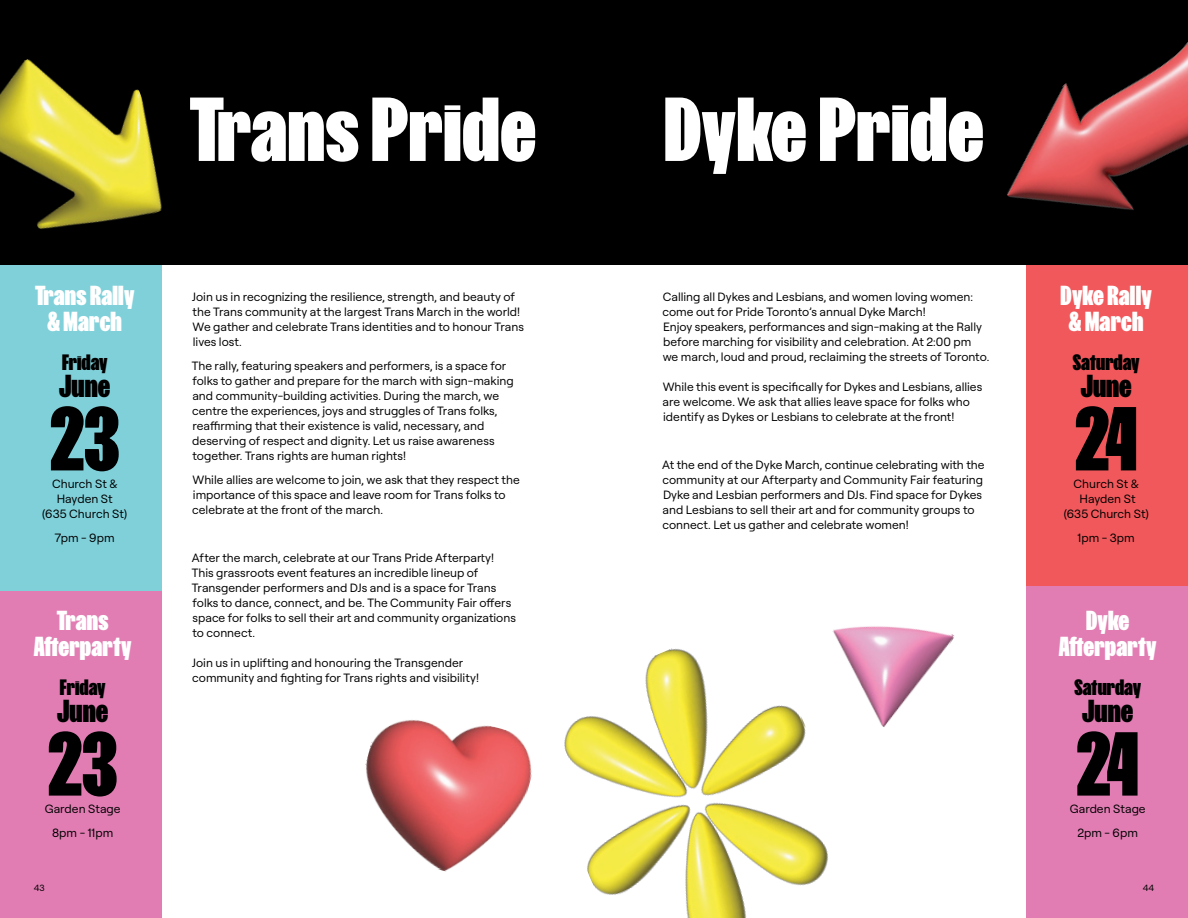
<style>
.page{position:relative;width:1188px;height:918px;background:#fff}
.page>*{position:absolute;margin:0;border:0;box-sizing:border-box;transform-origin:0 0}
.t1{font:900 84px "FK Screamer";letter-spacing:.01em;color:#fff}
.t2{font:900 84px "FK Screamer";letter-spacing:-.025em;color:#000}
.t3{font:900 29.55px "FK Screamer";color:#000}
.t4{font:900 25.5px/25.5px "FK Screamer";letter-spacing:.01em;color:#fff;text-align:center}
.t5{font:900 20.7px "FK Screamer";color:#000}
.t6{font:12px/15px "Roobert";color:#000}
.t7{font:9px "Roobert";color:#000}
</style>
<div class="page">
<div style="left:0;top:260px;width:162px;height:331px;background:#80d0da"></div>
<div style="left:1026px;top:261px;width:162px;height:327px;background:#f1585b"></div>
<div style="left:594px;top:0;width:594px;height:264px;background:#000"></div>
<div style="left:0;top:0;width:594px;height:264px;background:#000"></div>
<div style="left:1026px;top:587px;width:162px;height:331px;background:#e17db3"></div>
<div style="left:0;top:591px;width:162px;height:327px;background:#e17db3"></div>
<img style="left:365px;top:720px;width:155px;height:152px">
<img style="left:0;top:59px;width:182px;height:206px">
<img style="left:979px;top:42px;width:209px;height:223px">
<img style="left:874px;top:626px;width:80px;height:101px">
<img style="left:520px;top:626px;width:354px;height:292px">
<h1 class="t1" style="left:189px;top:76px;width:348px">Trans Pride</h1>
<h1 class="t1" style="left:664px;top:76px;width:321px">Dyke Pride</h1>
<h3 class="t4" style="left:35px;top:282px;width:101px">Trans Rally &amp; March</h3>
<h3 class="t4" style="left:1061px;top:282px;width:93px">Dyke Rally &amp; March</h3>
<p class="t6" style="left:192px;top:289px;width:333px">Join us in recognizing the resilience, strength, and beauty of the Trans community at the largest Trans March in the world!<br>We gather and celebrate Trans identities and to honour Trans lives lost.</p>
<p class="t6" style="left:192px;top:358px;width:324px">The rally, featuring speakers and performers, is a space for folks to gather and prepare for the march with sign-making and community-building activities. During the march, we centre the experiences, joys and struggles of Trans folks, reaffirming that their existence is valid, necessary, and deserving of respect and dignity. Let us raise awareness together. Trans rights are human rights!</p>
<p class="t6" style="left:192px;top:472px;width:329px">While allies are welcome to join, we ask that they respect the importance of this space and leave room for Trans folks to celebrate at the front of the march.</p>
<p class="t6" style="left:192px;top:550px;width:326px">After the march, celebrate at our Trans Pride Afterparty!<br>This grassroots event features an incredible lineup of Transgender performers and DJs and is a space for Trans folks to dance, connect, and be. The Community Fair offers space for folks to sell their art and community organizations to connect.</p>
<p class="t6" style="left:192px;top:655px;width:288px">Join us in uplifting and honouring the Transgender community and fighting for Trans rights and visibility!</p>
<p class="t6" style="left:663px;top:289px;width:328px">Calling all Dykes and Lesbians, and women loving women: come out for Pride Toronto’s annual Dyke March!<br>Enjoy speakers, performances and sign-making at the Rally before marching for visibility and celebration. At 2:00 pm we march, loud and proud, reclaiming the streets of Toronto.</p>
<p class="t6" style="left:663px;top:379px;width:321px">While this event is specifically for Dykes and Lesbians, allies are welcome. We ask that allies leave space for folks who identify as Dykes or Lesbians to celebrate at the front!</p>
<p class="t6" style="left:662px;top:457px;width:324px">At the end of the Dyke March, continue celebrating with the community at our Afterparty and Community Fair featuring Dyke and Lesbian performers and DJs. Find space for Dykes and Lesbians to sell their art and for community groups to connect. Let us gather and celebrate women!</p>
<h3 class="t5" style="left:1073px;top:349px;width:68px">Saturday</h3>
<h2 class="t3" style="left:1081px;top:367px;width:53px">June</h2>
<h3 class="t5" style="left:62px;top:349px;width:47px">Friday</h3>
<h2 class="t3" style="left:59px;top:367px;width:53px">June</h2>
<h1 class="t2" style="left:50px;top:385px;width:71px">23</h1>
<h1 class="t2" style="left:1075px;top:385px;width:64px">24</h1>
<p class="t6" style="left:42px;top:476px;width:87px;text-align:center">Church St &amp;<br>Hayden St<br>(635 Church St)</p>
<p class="t6" style="left:55px;top:530px;width:61px">7pm - 9pm</p>
<p class="t6" style="left:1064px;top:476px;width:87px;text-align:center">Church St &amp;<br>Hayden St<br>(635 Church St)</p>
<p class="t6" style="left:1078px;top:530px;width:59px">1pm - 3pm</p>
<h3 class="t4" style="left:34px;top:607px;width:99px">Trans<br>Afterparty</h3>
<h3 class="t4" style="left:1059px;top:607px;width:99px">Dyke<br>Afterparty</h3>
<h3 class="t5" style="left:1074px;top:674px;width:68px">Saturday</h3>
<h2 class="t3" style="left:1082px;top:692px;width:53px">June</h2>
<h3 class="t5" style="left:60px;top:674px;width:47px">Friday</h3>
<h2 class="t3" style="left:57px;top:692px;width:53px">June</h2>
<h1 class="t2" style="left:48px;top:711px;width:71px">23</h1>
<h1 class="t2" style="left:1077px;top:711px;width:64px">24</h1>
<p class="t6" style="left:45px;top:796px;width:77px;line-height:24px;text-align:center">Garden Stage<br>8pm - 11pm</p>
<p class="t6" style="left:1070px;top:796px;width:77px;line-height:24px;text-align:center">Garden Stage<br>2pm - 6pm</p>
<p class="t7" style="left:34px;top:881px;width:13px">43</p>
<p class="t7" style="left:1143px;top:881px;width:13px">44</p>
</div>
